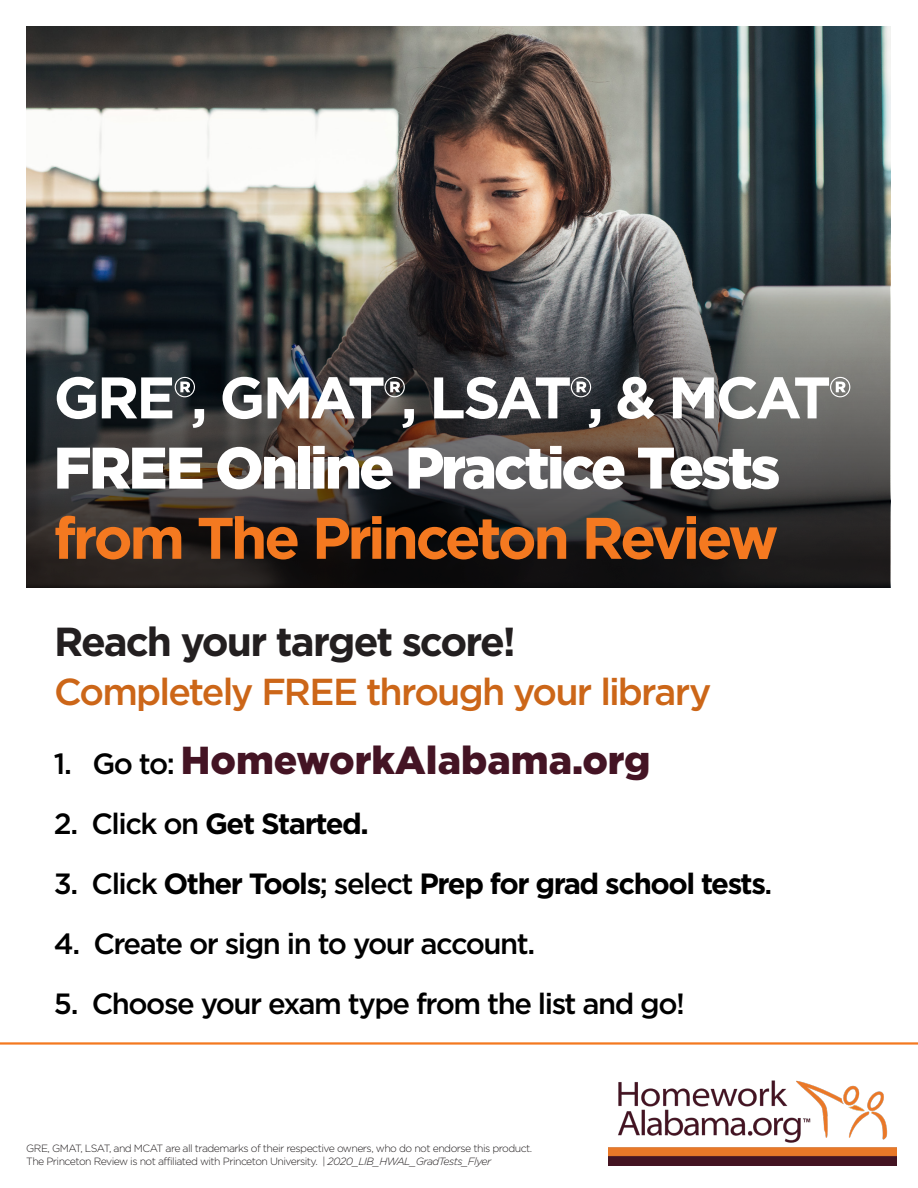
<style>
.page{position:relative;width:918px;height:1188px;background:#fff}
.page>*{position:absolute;margin:0;border:0;box-sizing:border-box;transform-origin:0 0}
.t1{font:700 58.5px/70.2px "Gotham";letter-spacing:-.06em;color:#fff}
.t2{font:700 58.5px "Gotham";letter-spacing:-.06em;color:#f47920}
.Paragraph_Style_1{font:700 40.5px "Gotham";letter-spacing:-.05em;color:#231f20}
.t3{font:900 39px "Gotham";color:#441424}
.Paragraph_Style_1-2{font:500 37.5px "Gotham";letter-spacing:-.05em;color:#cc6618}
.t4{font:700 29.25px "Gotham";letter-spacing:-.05em;color:#000}
.t5{font:500 29.25px "Gotham";letter-spacing:-.05em;color:#000}
.t6{font:300 10.5px "Gotham";letter-spacing:-.05em;color:#231f20}
.s1{font-weight:900}
.s2{font-weight:500;font-size:29.25px;color:#000}
.s3{font-weight:500}
.s4{font-style:italic}
</style>
<div class="page">
<img style="left:26px;top:28px;width:864px;height:559px">
<hr style="left:0;top:1042px;width:918px;height:3px;background:#f47920">
<img style="left:609px;top:1080px;width:287px;height:86px">
<p class="t1" style="left:54px;top:362px;width:799px">GRE®, GMAT®, LSAT®, &amp; MCAT®<br><span class="s1">FREE Online Practice Tests</span></p>
<p class="t2" style="left:54px;top:499px;width:726px">from The Princeton Review</p>
<p class="Paragraph_Style_1" style="left:54px;top:615px;width:463px">Reach your target score!</p>
<p class="Paragraph_Style_1-2" style="left:54px;top:667px;width:659px">Completely FREE through your library</p>
<p class="t3" style="left:54px;top:733px;width:598px"><span class="s2">1. Go to:</span> HomeworkAlabama.org</p>
<p class="t4" style="left:54px;top:804px;width:316px"><span class="s3">2. Click on</span> Get Started.</p>
<p class="t4" style="left:54px;top:864px;width:720px"><span class="s3">3. Click</span> Other Tools<span class="s3">; select</span> Prep for grad school tests<span class="s3">.</span></p>
<p class="t5" style="left:54px;top:925px;width:483px">4. Create or sign in to your account.</p>
<p class="t5" style="left:54px;top:985px;width:633px">5. Choose your exam type from the list and go!</p>
<p class="t6" style="left:26px;top:1142px;width:508px">GRE, GMAT, LSAT, and MCAT are all trademarks of their respective owners, who do not endorse this product.</p>
<p class="t6" style="left:26px;top:1155px;width:467px">The Princeton Review is not affiliated with Princeton University. | <span class="s4">2020_LIB_HWAL_GradTests_Flyer</span></p>
</div>
